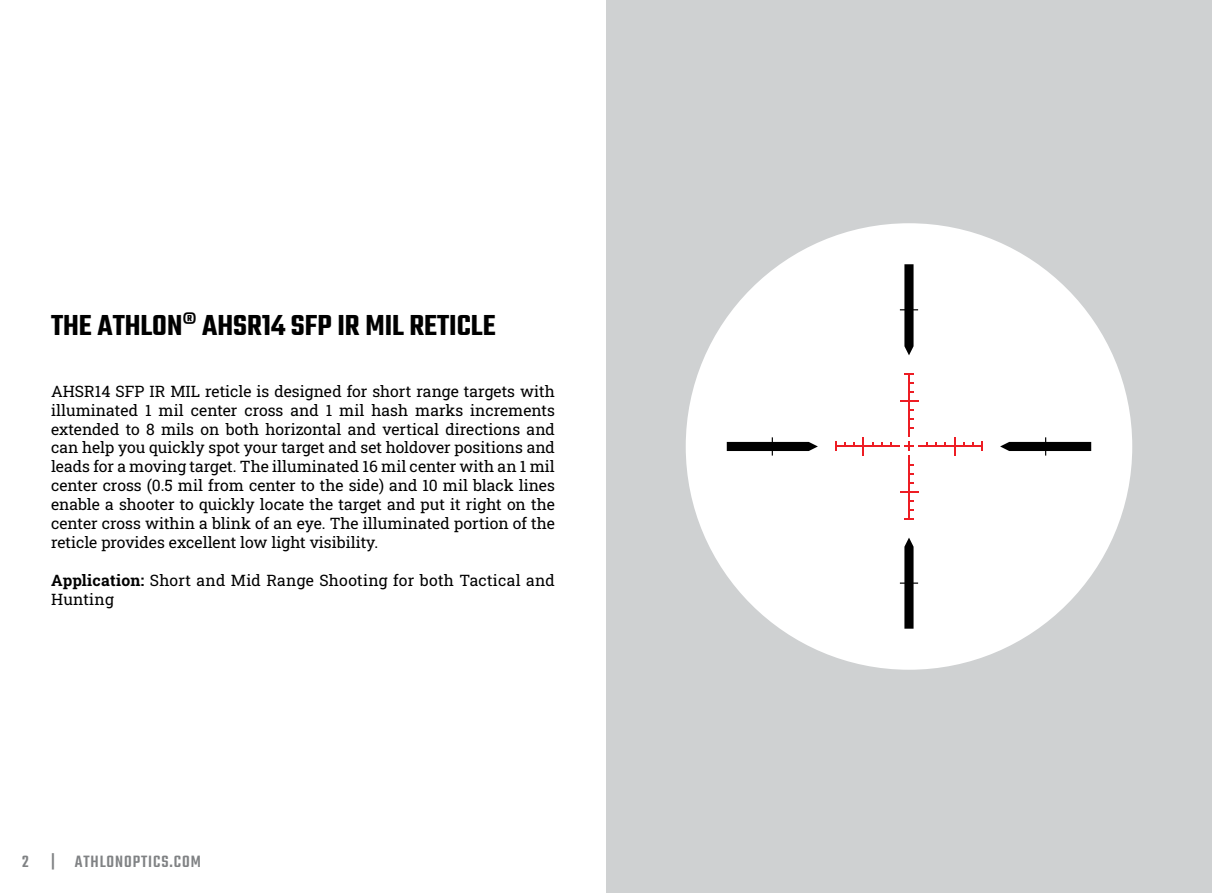
<style>
.page{position:relative;width:1212px;height:893px;background:#fff}
.page>*{position:absolute;margin:0;border:0;box-sizing:border-box;transform-origin:0 0}
.t1{font:600 31.5px "Teko";color:#000}
.t2{font:500 18px "Teko";letter-spacing:.05em;color:#808284}
.t3{font:15.75px/18.9px "Roboto Slab";letter-spacing:.01em;color:#000;text-align:justify}
</style>
<div class="page">
<div style="left:606px;top:0;width:606px;height:893px;background:#cfd1d2"></div>
<div style="left:686px;top:223px;width:446px;height:447px;background:#fff;border-radius:50%"></div>
<svg style="left:904px;top:442px;width:9px;height:9px"></svg>
<hr style="left:918px;top:446px;width:64px;height:1px;background:#ed1d24">
<svg style="left:954px;top:437px;width:1px;height:19px"></svg>
<hr style="left:908px;top:456px;width:1px;height:63px;background:#ed1d24">
<svg style="left:900px;top:491px;width:18px;height:2px"></svg>
<hr style="left:836px;top:446px;width:64px;height:1px;background:#ed1d24">
<svg style="left:863px;top:437px;width:1px;height:19px"></svg>
<svg style="left:835px;top:442px;width:2px;height:9px"></svg>
<hr style="left:908px;top:374px;width:1px;height:63px;background:#ed1d24">
<svg style="left:900px;top:400px;width:18px;height:1px"></svg>
<svg style="left:1000px;top:437px;width:91px;height:19px"></svg>
<svg style="left:900px;top:538px;width:18px;height:91px"></svg>
<svg style="left:727px;top:437px;width:91px;height:19px"></svg>
<svg style="left:900px;top:264px;width:18px;height:91px"></svg>
<h1 class="t1" style="left:51px;top:312px;width:446px">THE ATHLON® AHSR14 SFP IR MIL RETICLE</h1>
<p class="t3" style="left:51px;top:383px;width:505px">AHSR14 SFP IR MIL reticle is designed for short range targets with illuminated 1 mil center cross and 1 mil hash marks increments extended to 8 mils on both horizontal and vertical directions and can help you quickly spot your target and set holdover positions and leads for a moving target. The illuminated 16 mil center with an 1 mil center cross (0.5 mil from center to the side) and 10 mil black lines enable a shooter to quickly locate the target and put it right on the center cross within a blink of an eye. The illuminated portion of the reticle provides excellent low light visibility.</p>
<p class="t3" style="left:51px;top:572px;width:505px">Application: Short and Mid Range Shooting for both Tactical and<br>Hunting</p>
<p class="t2" style="left:22px;top:850px;width:180px">2 | ATHLONOPTICS.COM</p>
</div>
